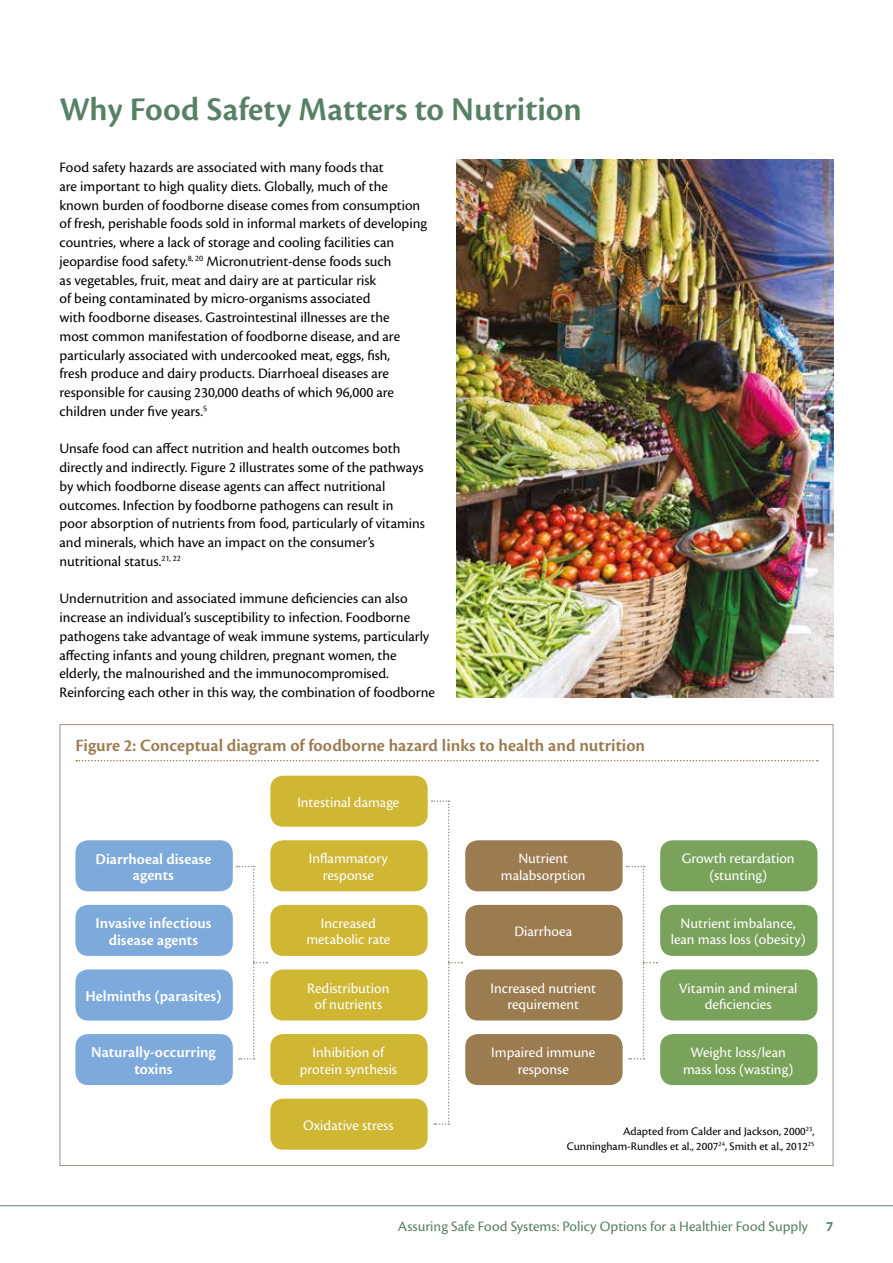
<style>
.page{position:relative;width:893px;height:1263px;background:#fff}
.page>*{position:absolute;margin:0;border:0;box-sizing:border-box;transform-origin:0 0}
.t1{font:600 34.5px "Cronos Pro";color:#578065}
.t2{font:600 18px "Cronos Pro";color:#9b7b50}
.t3{font:600 15.75px/16.5px "Cronos Pro";color:#fff;text-align:center}
.t4{font:15px/18.8px "Cronos Pro";color:#000}
.t5{font:15px/16.5px "Cronos Pro";color:#fff;text-align:center}
.t6{font:15px "Cronos Pro";color:#578065}
.t7{font:12px/14.2px "Cronos Pro";color:#000;text-align:right}
.s1{font-weight:700}
</style>
<div class="page">
<img style="left:456px;top:159px;width:377px;height:538px">
<div style="left:60px;top:724px;width:773px;height:442px;background:#fff;border:1px solid #a09085"></div>
<svg style="left:76px;top:760px;width:742px;height:1px"></svg>
<div style="left:75px;top:840px;width:158px;height:51px;background:#7da9db;border-radius:13px"></div>
<div style="left:75px;top:905px;width:158px;height:51px;background:#7da9db;border-radius:13px"></div>
<div style="left:75px;top:969px;width:158px;height:51px;background:#7da9db;border-radius:13px"></div>
<div style="left:75px;top:1034px;width:158px;height:51px;background:#7da9db;border-radius:13px"></div>
<div style="left:270px;top:776px;width:158px;height:51px;background:#cfb633;border-radius:13px"></div>
<div style="left:270px;top:840px;width:158px;height:51px;background:#cfb633;border-radius:13px"></div>
<div style="left:270px;top:905px;width:158px;height:51px;background:#cfb633;border-radius:13px"></div>
<div style="left:270px;top:969px;width:158px;height:51px;background:#cfb633;border-radius:13px"></div>
<div style="left:270px;top:1034px;width:158px;height:51px;background:#cfb633;border-radius:13px"></div>
<div style="left:270px;top:1099px;width:158px;height:51px;background:#cfb633;border-radius:13px"></div>
<div style="left:465px;top:840px;width:158px;height:51px;background:#9b7b50;border-radius:13px"></div>
<div style="left:465px;top:905px;width:158px;height:51px;background:#9b7b50;border-radius:13px"></div>
<div style="left:465px;top:969px;width:158px;height:51px;background:#9b7b50;border-radius:13px"></div>
<div style="left:465px;top:1034px;width:158px;height:51px;background:#9b7b50;border-radius:13px"></div>
<div style="left:660px;top:840px;width:157px;height:51px;background:#79a25b;border-radius:13px"></div>
<div style="left:660px;top:905px;width:157px;height:51px;background:#79a25b;border-radius:13px"></div>
<div style="left:660px;top:969px;width:157px;height:51px;background:#79a25b;border-radius:13px"></div>
<div style="left:660px;top:1034px;width:157px;height:51px;background:#79a25b;border-radius:13px"></div>
<svg style="left:237px;top:866px;width:30px;height:193px"></svg>
<svg style="left:626px;top:866px;width:31px;height:193px"></svg>
<svg style="left:432px;top:800px;width:30px;height:325px"></svg>
<hr style="left:0;top:1205px;width:893px;height:1px;background:#578065">
<h1 class="t1" style="left:60px;top:90px;width:524px">Why Food Safety Matters to Nutrition</h1>
<p class="t4" style="left:60px;top:158px;width:369px">Food safety hazards are associated with many foods that<br>are important to high quality diets. Globally, much of the known burden of foodborne disease comes from consumption of fresh, perishable foods sold in informal markets of developing countries, where a lack of storage and cooling facilities can jeopardise food safety.<sup>8,</sup> <sup>20</sup> Micronutrient-dense foods such<br>as vegetables, fruit, meat and dairy are at particular risk<br>of being contaminated by micro-organisms associated<br>with foodborne diseases. Gastrointestinal illnesses are the<br>most common manifestation of foodborne disease, and are particularly associated with undercooked meat, eggs, fish,<br>fresh produce and dairy products. Diarrhoeal diseases are responsible for causing 230,000 deaths of which 96,000 are children under five years.<sup>5</sup></p>
<p class="t4" style="left:60px;top:439px;width:367px">Unsafe food can affect nutrition and health outcomes both directly and indirectly. Figure 2 illustrates some of the pathways by which foodborne disease agents can affect nutritional outcomes. Infection by foodborne pathogens can result in poor absorption of nutrients from food, particularly of vitamins and minerals, which have an impact on the consumer’s nutritional status.<sup>21,</sup> <sup>22</sup></p>
<p class="t4" style="left:60px;top:589px;width:377px">Undernutrition and associated immune deficiencies can also increase an individual’s susceptibility to infection. Foodborne pathogens take advantage of weak immune systems, particularly affecting infants and young children, pregnant women, the elderly, the malnourished and the immunocompromised.<br>Reinforcing each other in this way, the combination of foodborne</p>
<p class="t2" style="left:75px;top:735px;width:571px">Figure 2: Conceptual diagram of foodborne hazard links to health and nutrition</p>
<p class="t3" style="left:96px;top:851px;width:117px">Diarrhoeal disease agents</p>
<p class="t3" style="left:95px;top:915px;width:118px">Invasive infectious disease agents</p>
<p class="t3" style="left:85px;top:988px;width:138px">Helminths (parasites)</p>
<p class="t3" style="left:91px;top:1044px;width:126px">Naturally-occurring toxins</p>
<p class="t5" style="left:297px;top:794px;width:103px">Intestinal damage</p>
<p class="t5" style="left:309px;top:850px;width:81px">Inflammatory response</p>
<p class="t5" style="left:306px;top:915px;width:85px">Increased metabolic rate</p>
<p class="t5" style="left:307px;top:980px;width:84px">Redistribution of nutrients</p>
<p class="t5" style="left:300px;top:1044px;width:99px">Inhibition of protein synthesis</p>
<p class="t5" style="left:303px;top:1117px;width:92px">Oxidative stress</p>
<p class="t5" style="left:501px;top:850px;width:86px">Nutrient malabsorption</p>
<p class="t5" style="left:514px;top:923px;width:59px">Diarrhoea</p>
<p class="t5" style="left:490px;top:980px;width:107px">Increased nutrient requirement</p>
<p class="t5" style="left:491px;top:1044px;width:106px">Impaired immune response</p>
<p class="t5" style="left:682px;top:850px;width:115px">Growth retardation (stunting)</p>
<p class="t5" style="left:671px;top:915px;width:136px">Nutrient imbalance, lean mass loss (obesity)</p>
<p class="t5" style="left:679px;top:980px;width:120px">Vitamin and mineral deficiencies</p>
<p class="t5" style="left:683px;top:1044px;width:112px">Weight loss/lean mass loss (wasting)</p>
<p class="t7" style="left:567px;top:1124px;width:249px">Adapted from Calder and Jackson, 2000<sup>23</sup>,<br>Cunningham-Rundles et al., 2007<sup>24</sup>, Smith et al., 2012<sup>25</sup></p>
<p class="t6" style="left:398px;top:1217px;width:437px">Assuring Safe Food Systems: Policy Options for a Healthier Food Supply <span class="s1">7</span></p>
</div>
